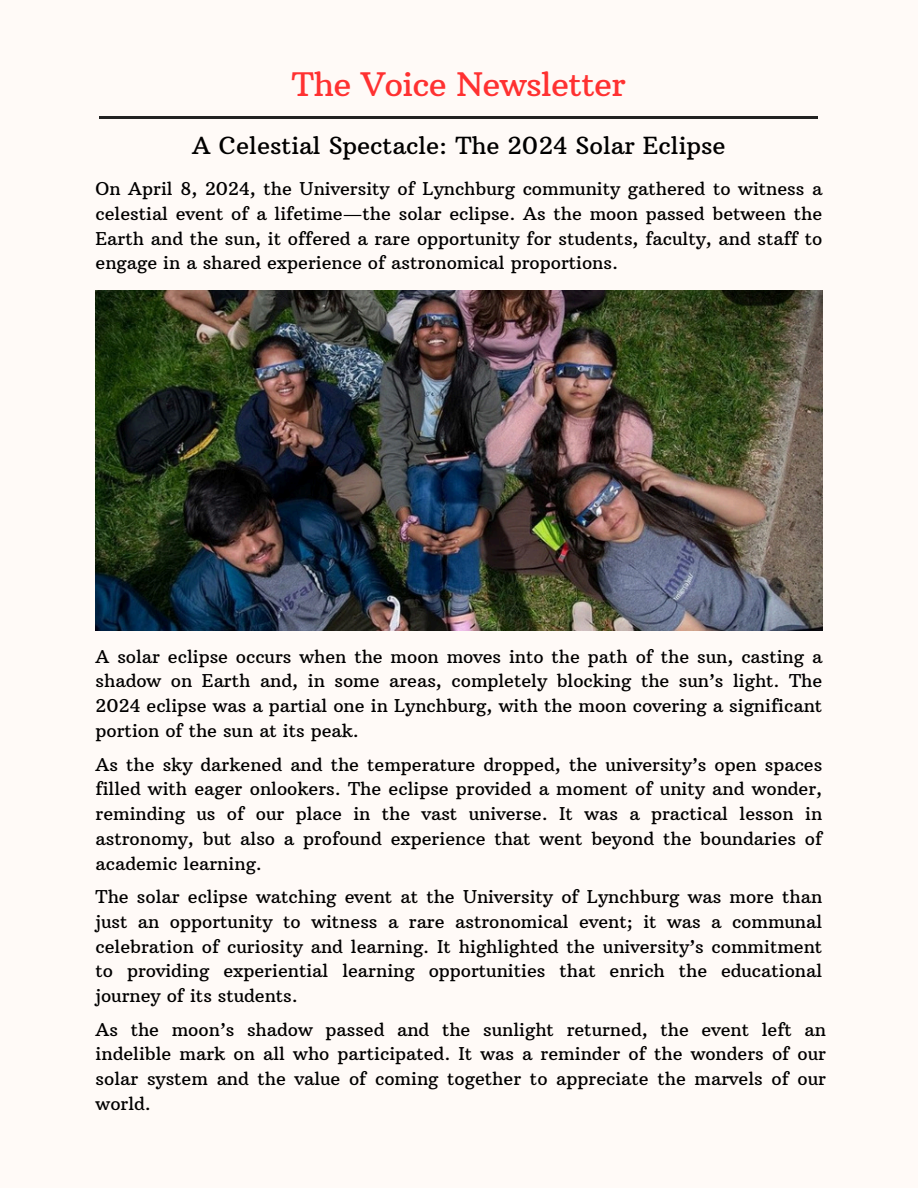
<style>
.page{position:relative;width:918px;height:1188px;background:#fffaf7}
.page>*{position:absolute;margin:0;border:0;box-sizing:border-box;transform-origin:0 0}
.t1{font:33px "Arbutus Slab";letter-spacing:-.02em;color:#ff3131}
.t2{font:24px "Arbutus Slab";color:#000}
.t3{font:18px/24.8px "Arbutus Slab";color:#000;text-align:justify}
</style>
<div class="page">
<hr style="left:99px;top:117px;width:719px;height:2px;background:#222">
<img style="left:96px;top:290px;width:726px;height:340px">
<h2 class="t1" style="left:292px;top:64px;width:335px">The Voice Newsletter</h2>
<p class="t2" style="left:192px;top:130px;width:535px">A Celestial Spectacle: The 2024 Solar Eclipse</p>
<p class="t3" style="left:96px;top:176px;width:728px">On April 8, 2024, the University of Lynchburg community gathered to witness a celestial event of a lifetime—the solar eclipse. As the moon passed between the Earth and the sun, it offered a rare opportunity for students, faculty, and staff to engage in a shared experience of astronomical proportions.</p>
<p class="t3" style="left:96px;top:644px;width:728px">A solar eclipse occurs when the moon moves into the path of the sun, casting a shadow on Earth and, in some areas, completely blocking the sun’s light. The 2024 eclipse was a partial one in Lynchburg, with the moon covering a significant portion of the sun at its peak.</p>
<p class="t3" style="left:96px;top:752px;width:728px">As the sky darkened and the temperature dropped, the university’s open spaces filled with eager onlookers. The eclipse provided a moment of unity and wonder, reminding us of our place in the vast universe. It was a practical lesson in astronomy, but also a profound experience that went beyond the boundaries of academic learning.</p>
<p class="t3" style="left:96px;top:884px;width:728px">The solar eclipse watching event at the University of Lynchburg was more than just an opportunity to witness a rare astronomical event; it was a communal celebration of curiosity and learning. It highlighted the university’s commitment to providing experiential learning opportunities that enrich the educational journey of its students.</p>
<p class="t3" style="left:96px;top:1017px;width:732px">As the moon’s shadow passed and the sunlight returned, the event left an indelible mark on all who participated. It was a reminder of the wonders of our solar system and the value of coming together to appreciate the marvels of our world.</p>
</div>
